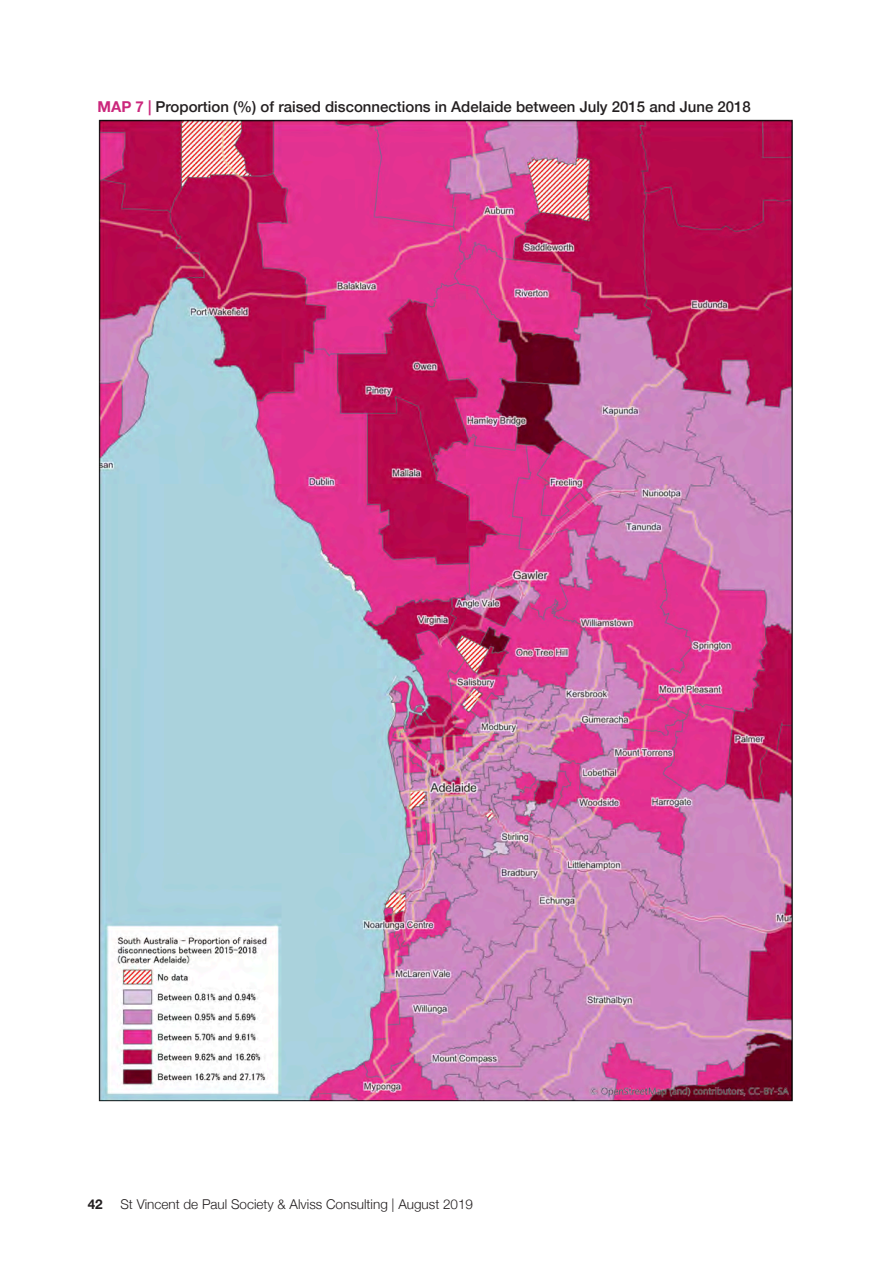
<style>
.page{position:relative;width:893px;height:1263px;background:#fff}
.page>*{position:absolute;margin:0;border:0;box-sizing:border-box;transform-origin:0 0}
.t1{font:500 15px "Helvetica Neue";color:#231f20}
.t2{font:300 13.5px "Helvetica Neue";color:#231f20}
.t3{font:700 13.5px "Helvetica Neue";color:#231f20}
.s1{font-weight:700;color:#cb277c}
</style>
<div class="page">
<img style="left:98px;top:119px;width:695px;height:983px">
<p class="t1" style="left:98px;top:95px;width:655px"><span class="s1">MAP 7 |</span> Proportion (%) of raised disconnections in Adelaide between July 2015 and June 2018</p>
<p class="t3" style="left:88px;top:1194px;width:17px">42</p>
<p class="t2" style="left:120px;top:1194px;width:354px">St Vincent de Paul Society &amp; Alviss Consulting | August 2019</p>
</div>
